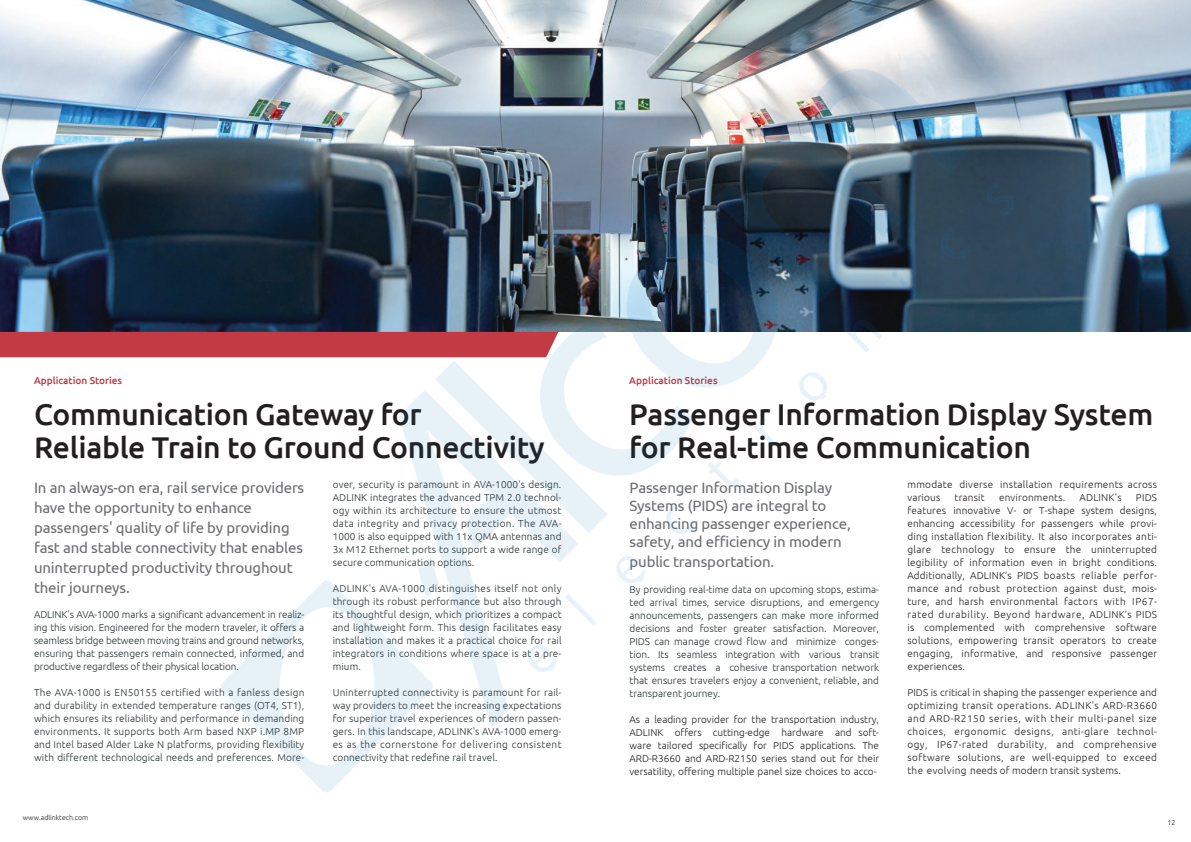
<style>
.page{position:relative;width:1191px;height:842px;background:#fff}
.page>*{position:absolute;margin:0;border:0;box-sizing:border-box;transform-origin:0 0}
.header_name{font:500 30px/33px "Ubuntu";letter-spacing:-.01em;color:#231f20}
.H0{font:500 30px/33px "Ubuntu";letter-spacing:-.01em;color:#231f20}
.t1{font:15px/20px "Ubuntu";letter-spacing:-.01em;color:#6c6d70}
.content{font:300 10px/13px "Ubuntu";letter-spacing:.01em;color:#2a3132;text-align:justify}
.content-2{font:300 10px/13px "Ubuntu";letter-spacing:.02em;color:#231f20;text-align:justify}
.header_name-2{font:500 10px "Ubuntu";color:#c23b44}
.t2{font:300 7px "Ubuntu";color:#231f20}
</style>
<div class="page">
<img style="left:0;top:0;width:1191px;height:332px">
<div style="left:0;top:332px;width:174px;height:25px;background:#c23b44"></div>
<img style="left:174px;top:0;width:842px;height:792px">
<p class="header_name-2" style="left:34px;top:374px;width:90px">Application Stories</p>
<p class="header_name-2" style="left:629px;top:374px;width:90px">Application Stories</p>
<p class="header_name" style="left:629px;top:397px;width:525px">Passenger Information Display System for Real-time Communication</p>
<p class="H0" style="left:34px;top:397px;width:512px">Communication Gateway for<br>Reliable Train to Ground Connectivity</p>
<h1 class="t1" style="left:34px;top:477px;width:272px">In an always-on era, rail service providers have the opportunity to enhance passengers' quality of life by providing fast and stable connectivity that enables uninterrupted productivity throughout their journeys.</h1>
<p class="content" style="left:333px;top:478px;width:230px">over, security is paramount in AVA-1000's design.<br>ADLINK integrates the advanced TPM 2.0 technol&shy;ogy within its architecture to ensure the utmost data integrity and privacy protection. The AVA-1000 is also equipped with 11x QMA antennas and 3x M12 Ethernet ports to support a wide range of secure communication options.</p>
<p class="content" style="left:333px;top:582px;width:230px">ADLINK's AVA-1000 distinguishes itself not only through its robust performance but also through its thoughtful design, which prioritizes a compact and lightweight form. This design facilitates easy installation and makes it a practical choice for rail integrators in conditions where space is at a pre&shy;mium.</p>
<p class="content" style="left:333px;top:686px;width:230px">Uninterrupted connectivity is paramount for rail&shy;way providers to meet the increasing expectations for superior travel experiences of modern passen&shy;gers. In this landscape, ADLINK's AVA-1000 emerg&shy;es as the cornerstone for delivering consistent connectivity that redefine rail travel.</p>
<p class="content" style="left:34px;top:608px;width:272px">ADLINK's AVA-1000 marks a significant advancement in realiz&shy;ing this vision. Engineered for the modern traveler, it offers a seamless bridge between moving trains and ground networks, ensuring that passengers remain connected, informed, and productive regardless of their physical location.</p>
<p class="content" style="left:34px;top:686px;width:272px">The AVA-1000 is EN50155 certified with a fanless design and durability in extended temperature ranges (OT4, ST1), which ensures its reliability and performance in demanding environments. It supports both Arm based NXP i.MP 8MP and Intel based Alder Lake N platforms, providing flexibility with different technological needs and preferences. More-</p>
<h1 class="t1" style="left:629px;top:478px;width:223px;line-height:18px">Passenger Information Display<br>Systems (PIDS) are integral to enhancing passenger experience, safety, and efficiency in modern</h1>
<h1 class="t1" style="left:629px;top:551px;width:146px">public transportation.</h1>
<h1 class="content" style="left:629px;top:583px;width:251px">By providing real-time data on upcoming stops, estima&shy;ted arrival times, service disruptions, and emergency announcements, passengers can make more informed decisions and foster greater satisfaction. Moreover, PIDS can manage crowd flow and minimize conges&shy;tion. Its seamless integration with various transit systems creates a cohesive transportation network that ensures travelers enjoy a convenient, reliable, and transparent journey.</h1>
<h1 class="content-2" style="left:629px;top:713px;width:251px">As a leading provider for the transportation industry, ADLINK offers cutting-edge hardware and soft&shy;ware tailored specifically for PIDS applications. The ARD-R3660 and ARD-R2150 series stand out for their versatility, offering multiple panel size choices to acco-</h1>
<p class="content-2" style="left:907px;top:478px;width:251px">mmodate diverse installation requirements across various</p>
<p class="content-2" style="left:954px;top:491px;width:32px">transit</p>
<p class="content-2" style="left:999px;top:491px;width:68px">environments.</p>
<p class="content-2" style="left:1079px;top:491px;width:44px">ADLINK's</p>
<p class="content-2" style="left:907px;top:491px;width:251px;text-indent:228px">PIDS features innovative V- or T-shape system designs, enhancing accessibility for passengers while provi&shy;ding installation flexibility. It also incorporates anti&shy;glare technology to ensure the uninterrupted legibility of information even in bright conditions.<br>Additionally, ADLINK’s PIDS boasts reliable perfor&shy;mance and robust protection against dust, mois&shy;ture, and harsh environmental factors with IP67- rated durability. Beyond hardware, ADLINK’s PIDS is complemented with comprehensive software solutions, empowering transit operators to create engaging, informative, and responsive passenger experiences.</p>
<p class="content-2" style="left:907px;top:686px;width:251px">PIDS is critical in shaping the passenger experience and optimizing transit operations. ADLINK's ARD-R3660 and ARD-R2150 series, with their multi-panel size choices, ergonomic designs, anti-glare technol&shy;ogy, IP67-rated durability, and comprehensive software solutions, are well-equipped to exceed the evolving needs of modern transit systems.</p>
<p class="t2" style="left:23px;top:813px;width:67px">www.adlinktech.com</p>
<p class="t2" style="left:1167px;top:818px;width:9px">12</p>
</div>
